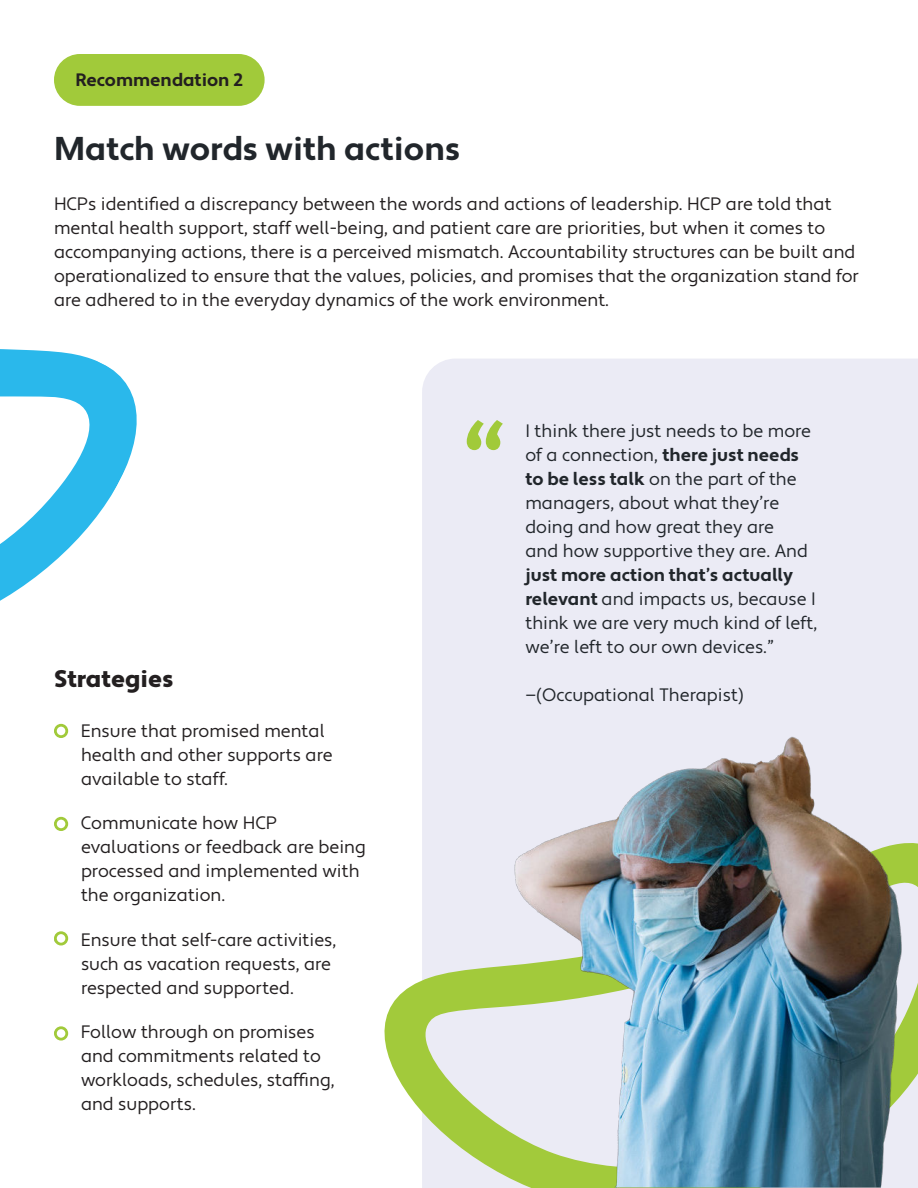
<style>
.page{position:relative;width:918px;height:1188px;background:#fff}
.page>*{position:absolute;margin:0;border:0;box-sizing:border-box;transform-origin:0 0}
.t1{font:500 condensed 120px "Apertura";color:#a1ca3a}
.t2{font:700 33px "Apertura";color:#21262b}
.t3{font:900 24px "Apertura";color:#231f20}
.t4{font:18px/24px "Apertura";color:#231f20}
.t5{font:18px/24px "Apertura";color:#21262b}
.t6{font:700 18px "Apertura";color:#231f20}
.s1{font-weight:700}
</style>
<div class="page">
<div style="left:422px;top:359px;width:496px;height:337px;background:#ebebf5"></div>
<svg style="left:0;top:349px;width:137px;height:252px"></svg>
<div style="left:54px;top:54px;width:211px;height:52px;background:#a1ca3a;border-radius:26px"></div>
<div style="left:54px;top:724px;width:14px;height:14px;border:3px solid #a1ca3a;border-radius:50%"></div>
<div style="left:54px;top:817px;width:14px;height:14px;border:3px solid #a1ca3a;border-radius:50%"></div>
<div style="left:54px;top:931px;width:14px;height:14px;border:3px solid #a1ca3a;border-radius:50%"></div>
<div style="left:54px;top:1026px;width:14px;height:15px;border:3px solid #a1ca3a;border-radius:50%"></div>
<img style="left:384px;top:696px;width:534px;height:492px">
<p class="t6" style="left:76px;top:72px;width:169px">Recommendation 2</p>
<h2 class="t2" style="left:54px;top:135px;width:408px">Match words with actions</h2>
<p class="t4" style="left:54px;top:193px;width:806px">HCPs identified a discrepancy between the words and actions of leadership. HCP are told that mental health support, staff well-being, and patient care are priorities, but when it comes to accompanying actions, there is a perceived mismatch. Accountability structures can be built and operationalized to ensure that the values, policies, and promises that the organization stand for are adhered to in the everyday dynamics of the work environment.</p>
<h3 class="t3" style="left:54px;top:670px;width:121px">Strategies</h3>
<p class="t4" style="left:81px;top:721px;width:253px;text-indent:-27px">• Ensure that promised mental health and other supports are available to staff.</p>
<p class="t4" style="left:81px;top:813px;width:286px;text-indent:-27px">• Communicate how HCP evaluations or feedback are being processed and implemented with the organization.</p>
<p class="t4" style="left:81px;top:929px;width:257px;text-indent:-27px">• Ensure that self-care activities, such as vacation requests, are respected and supported.</p>
<p class="t4" style="left:81px;top:1021px;width:255px;text-indent:-27px">• Follow through on promises and commitments related to workloads, schedules, staffing, and supports.</p>
<h1 class="t1" style="left:461px;top:397px;width:48px">“</h1>
<p class="t5" style="left:525px;top:421px;width:287px">I think there just needs to be more of a connection, <span class="s1">there just needs to be less talk</span> on the part of the managers, about what they’re doing and how great they are and how supportive they are. And</p>
<p class="t5" style="left:525px;top:565px;width:293px"><span class="s1">just more action that’s actually relevant</span> and impacts us, because I think we are very much kind of left, we’re left to our own devices.”</p>
<p class="t5" style="left:525px;top:685px;width:220px">—(Occupational Therapist)</p>
</div>
